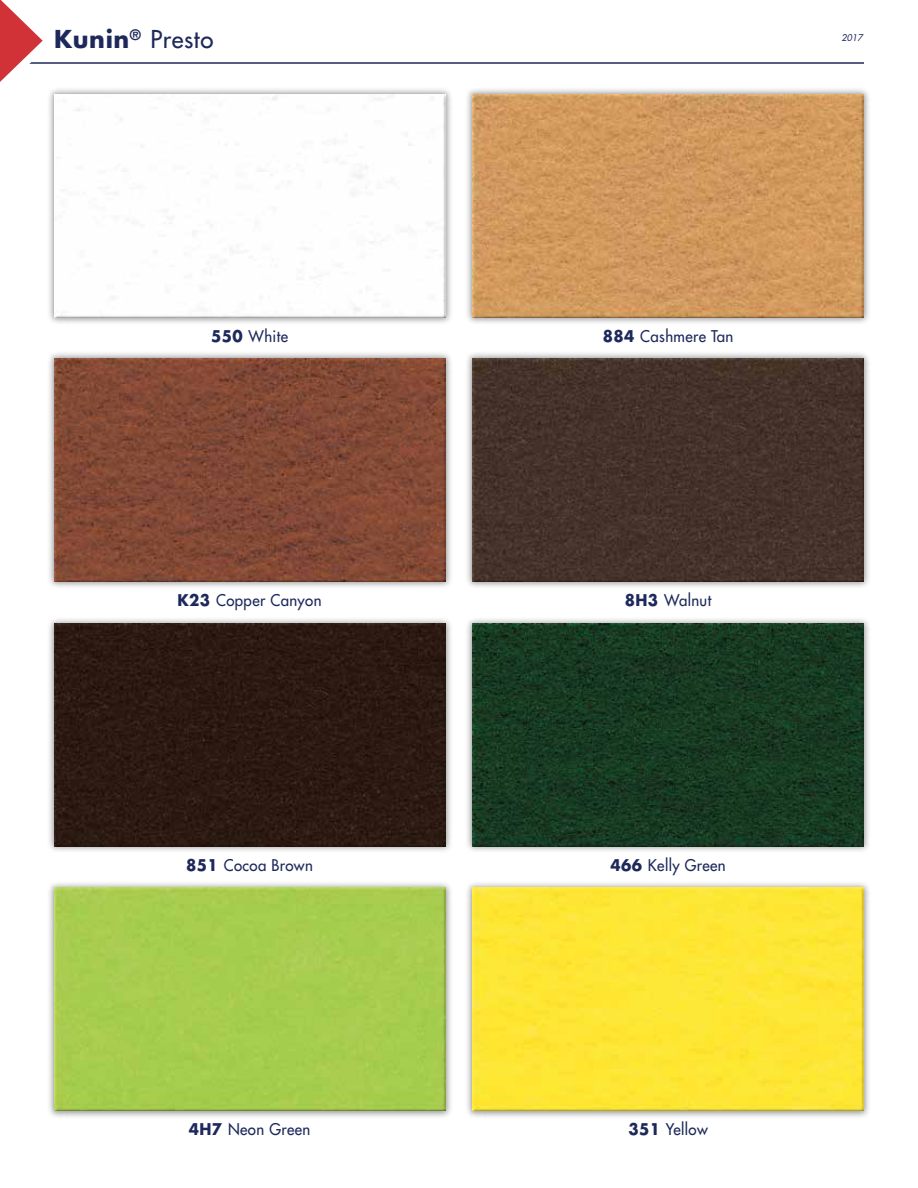
<style>
.page{position:relative;width:918px;height:1188px;background:#fff}
.page>*{position:absolute;margin:0;border:0;box-sizing:border-box;transform-origin:0 0}
.t1{font:24px "Futura";letter-spacing:.025em;color:#1e295b}
.t2{font:15.75px "Futura";letter-spacing:.025em;color:#1e295b;scale:.95 1}
.t3{font:italic 9px "Futura";color:#1e295b}
.s1{font-weight:700}
</style>
<div class="page">
<hr style="left:0;top:62px;width:864px;height:2px;background:#1e295b">
<svg style="left:0;top:0;width:53px;height:82px"></svg>
<img style="left:49px;top:89px;width:402px;height:234px">
<img style="left:54px;top:94px;width:392px;height:223px">
<img style="left:467px;top:89px;width:402px;height:234px">
<img style="left:472px;top:94px;width:392px;height:223px">
<img style="left:49px;top:353px;width:402px;height:234px">
<img style="left:54px;top:359px;width:392px;height:223px">
<img style="left:467px;top:353px;width:402px;height:234px">
<img style="left:472px;top:359px;width:392px;height:223px">
<img style="left:49px;top:619px;width:402px;height:232px">
<img style="left:54px;top:623px;width:392px;height:223px">
<img style="left:467px;top:619px;width:402px;height:232px">
<img style="left:472px;top:623px;width:392px;height:223px">
<img style="left:49px;top:883px;width:402px;height:234px">
<div style="left:54px;top:888px;width:392px;height:223px;background:#a6cd4e"></div>
<img style="left:467px;top:883px;width:402px;height:234px">
<img style="left:472px;top:888px;width:392px;height:223px">
<h1 class="t1" style="left:54px;top:23px;width:161px"><span class="s1">Kunin</span><sup>®</sup> Presto</h1>
<p class="t3" style="left:841px;top:31px;width:23px">2017</p>
<p class="t2" style="left:211px;top:326px;width:83px"><span class="s1">550</span> White</p>
<p class="t2" style="left:603px;top:326px;width:139px"><span class="s1">884</span> Cashmere Tan</p>
<p class="t2" style="left:178px;top:590px;width:153px"><span class="s1">K23</span> Copper Canyon</p>
<p class="t2" style="left:625px;top:590px;width:92px"><span class="s1">8H3</span> Walnut</p>
<p class="t2" style="left:186px;top:855px;width:135px"><span class="s1">851</span> Cocoa Brown</p>
<p class="t2" style="left:610px;top:855px;width:123px"><span class="s1">466</span> Kelly Green</p>
<p class="t2" style="left:189px;top:1119px;width:129px"><span class="s1">4H7</span> Neon Green</p>
<p class="t2" style="left:628px;top:1119px;width:85px"><span class="s1">351</span> Yellow</p>
</div>
